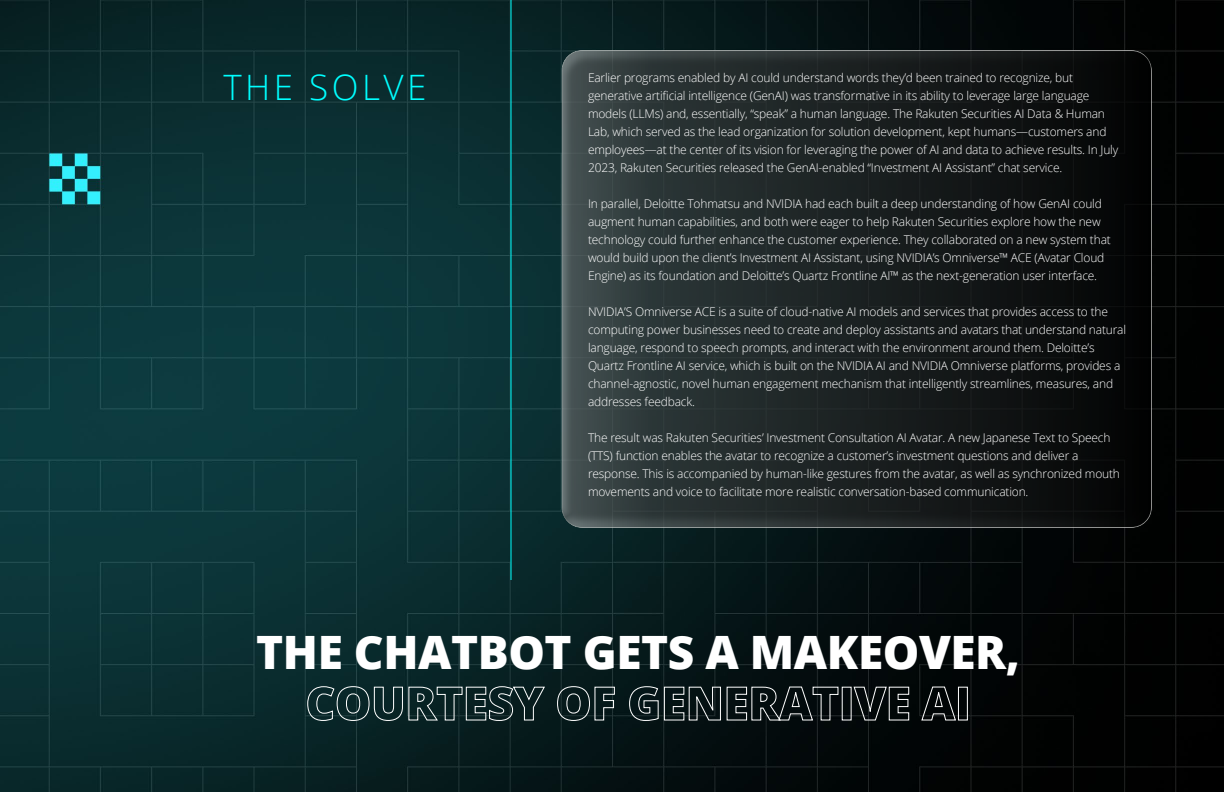
<style>
.page{position:relative;width:1224px;height:792px;background:#fff}
.page>*{position:absolute;margin:0;border:0;box-sizing:border-box;transform-origin:0 0}
.t1{font:800 46px/51px "Open Sans";letter-spacing:-.01em;color:#fff;text-align:center}
.t2{font:300 35px "Open Sans";letter-spacing:.1em;color:#0ff}
.t3{font:300 12px/18px "Open Sans";letter-spacing:-.015em;color:#fff}
</style>
<div class="page">
<img style="left:0;top:0;width:1224px;height:792px">
<hr style="left:511px;top:0;width:1px;height:580px;background:#0ff">
<div style="left:553px;top:43px;width:607px;height:486px;background:#000;opacity:.35"></div>
<h2 class="t2" style="left:223px;top:63px;width:205px">THE SOLVE</h2>
<p class="t3" style="left:588px;top:68px;width:532px">Earlier programs enabled by AI could understand words they’d been trained to recognize, but generative artificial intelligence (GenAI) was transformative in its ability to leverage large language models (LLMs) and, essentially, “speak” a human language. The Rakuten Securities AI Data &amp; Human Lab, which served as the lead organization for solution development, kept humans—customers and employees—at the center of its vision for leveraging the power of AI and data to achieve results. In July 2023, Rakuten Securities released the GenAI-enabled “Investment AI Assistant” chat service.</p>
<p class="t3" style="left:588px;top:194px;width:524px">In parallel, Deloitte Tohmatsu and NVIDIA had each built a deep understanding of how GenAI could augment human capabilities, and both were eager to help Rakuten Securities explore how the new technology could further enhance the customer experience. They collaborated on a new system that would build upon the client’s Investment AI Assistant, using NVIDIA’s Omniverse™ ACE (Avatar Cloud Engine) as its foundation and Deloitte’s Quartz Frontline AI™ as the next-generation user interface.</p>
<p class="t3" style="left:588px;top:302px;width:540px">NVIDIA’S Omniverse ACE is a suite of cloud-native AI models and services that provides access to the computing power businesses need to create and deploy assistants and avatars that understand natural language, respond to speech prompts, and interact with the environment around them. Deloitte’s Quartz Frontline AI service, which is built on the NVIDIA AI and NVIDIA Omniverse platforms, provides a channel-agnostic, novel human engagement mechanism that intelligently streamlines, measures, and addresses feedback.</p>
<p class="t3" style="left:588px;top:428px;width:534px">The result was Rakuten Securities’ Investment Consultation AI Avatar. A new Japanese Text to Speech (TTS) function enables the avatar to recognize a customer’s investment questions and deliver a response. This is accompanied by human-like gestures from the avatar, as well as synchronized mouth movements and voice to facilitate more realistic conversation-based communication.</p>
<h1 class="t1" style="left:256px;top:624px;width:765px">THE CHATBOT GETS A MAKEOVER,<br>COURTESY OF GENERATIVE AI</h1>
</div>
